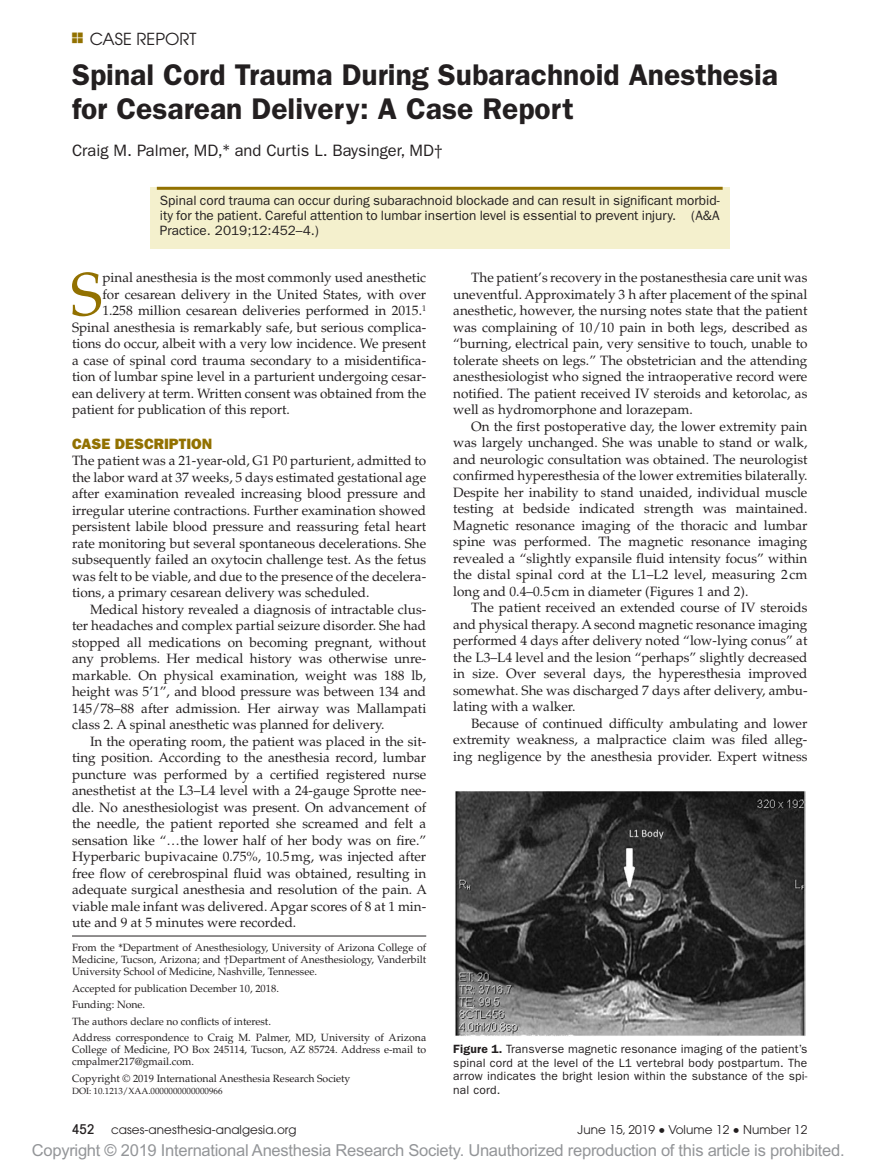
<style>
.page{position:relative;width:878px;height:1175px;background:#fff}
.page>*{position:absolute;margin:0;border:0;box-sizing:border-box;transform-origin:0 0}
.t1{font:60.6px "Palatino LT Std";color:#927100}
.t2{font:600 30px/33px "ITC Franklin Gothic Std";color:#231f20}
.t3{font:16.5px "Arial MT Std";letter-spacing:-.015em;color:#939598}
.t4{font:16.5px "ITC Franklin Gothic Std";color:#231f20}
.t5{font:16.5px "Avant Garde";color:#231f20}
.t6{font:15px "ITC Franklin Gothic Std Hvy";color:#927100}
.t7{font:13.5px/16.5px "Palatino LT Std";color:#231f20;text-align:justify}
.t8{font:13.5px/15px "ITC Franklin Gothic Std";color:#231f20;text-align:justify}
.t9{font:12px/13.5px "ITC Franklin Gothic Std";letter-spacing:.015em;color:#231f20;text-align:justify}
.t10{font:12px "Avant Garde";letter-spacing:.005em;color:#231f20}
.t11{font:10.5px/12px "Palatino LT Std";color:#231f20}
.t12{font:9px "Palatino LT Std";color:#231f20}
.s1{font-family:"Cambria Math"}
.s2{font-weight:600}
.s3{font-weight:500;font-stretch:condensed;font-size:13.5px}
.s4{font-family:"Gandhari Unicode";font-size:18.75px}
</style>
<div class="page">
<div style="left:150px;top:187px;width:579px;height:61px;background:#f4f0cd"></div>
<hr style="left:157px;top:187px;width:565px;height:3px;background:#927100">
<hr style="left:72px;top:935px;width:354px;height:1px;background:#231f20">
<img style="left:455px;top:791px;width:350px;height:245px">
<p class="t5" style="left:90px;top:29px;width:108px">CASE REPORT</p>
<h2 class="t2" style="left:72px;top:59px;width:707px">Spinal Cord Trauma During Subarachnoid Anesthesia for Cesarean Delivery: A Case Report</h2>
<p class="t4" style="left:72px;top:141px;width:372px">Craig M. Palmer, MD,<span class="s1">*</span> and Curtis L. Baysinger, MD<span class="s1">†</span></p>
<p class="t8" style="left:160px;top:193px;width:561px">Spinal cord trauma can occur during subarachnoid blockade and can result in significant morbid&shy;ity for the patient. Careful attention to lumbar insertion level is essential to prevent injury. (A&amp;A Practice. 2019;12:452–4.)</p>
<h1 class="t1" style="left:71px;top:259px;width:33px">S</h1>
<p class="t7" style="left:102px;top:269px;width:325px">pinal anesthesia is the most commonly used anesthetic</p>
<p class="t7" style="left:102px;top:286px;width:325px">for cesarean delivery in the United States, with over</p>
<p class="t7" style="left:102px;top:302px;width:325px">1.258 million cesarean deliveries performed in 2015.<sup>1</sup></p>
<p class="t7" style="left:72px;top:319px;width:356px">Spinal anesthesia is remarkably safe, but serious complica-</p>
<p class="t7" style="left:72px;top:335px;width:355px">tions do occur, albeit with a very low incidence. We present</p>
<p class="t7" style="left:72px;top:352px;width:355px">a case of spinal cord trauma secondary to a misidentifica-</p>
<p class="t7" style="left:72px;top:368px;width:355px">tion of lumbar spine level in a parturient undergoing cesar-</p>
<p class="t7" style="left:72px;top:385px;width:355px">ean delivery at term. Written consent was obtained from the</p>
<p class="t7" style="left:72px;top:401px;width:219px">patient for publication of this report.</p>
<p class="t6" style="left:72px;top:435px;width:142px">CASE DESCRIPTION</p>
<p class="t7" style="left:72px;top:452px;width:356px">The patient was a 21-year-old, G1 P0 parturient, admitted to the labor ward at 37 weeks, 5 days estimated gestational age after examination revealed increasing blood pressure and irregular uterine contractions. Further examination showed persistent labile blood pressure and reassuring fetal heart rate monitoring but several spontaneous decelerations. She subsequently failed an oxytocin challenge test. As the fetus was felt to be viable, and due to the presence of the decelera&shy;tions, a primary cesarean delivery was scheduled.</p>
<p class="t7" style="left:72px;top:601px;width:356px;text-indent:18px">Medical history revealed a diagnosis of intractable clus&shy;ter headaches and complex partial seizure disorder. She had stopped all medications on becoming pregnant, without any problems. Her medical history was otherwise unre&shy;markable. On physical examination, weight was 188 lb, height was 5’1”, and blood pressure was between 134 and 145/78–88 after admission. Her airway was Mallampati class 2. A spinal anesthetic was planned for delivery.</p>
<p class="t7" style="left:72px;top:733px;width:356px;text-indent:18px">In the operating room, the patient was placed in the sit&shy;ting position. According to the anesthesia record, lumbar puncture was performed by a certified registered nurse anesthetist at the L3–L4 level with a 24-gauge Sprotte nee&shy;dle. No anesthesiologist was present. On advancement of the needle, the patient reported she screamed and felt a sensation like “…the lower half of her body was on fire.” Hyperbaric bupivacaine 0.75%, 10.5mg, was injected after free flow of cerebrospinal fluid was obtained, resulting in adequate surgical anesthesia and resolution of the pain. A viable male infant was delivered. Apgar scores of 8 at 1 min&shy;ute and 9 at 5 minutes were recorded.</p>
<p class="t11" style="left:72px;top:942px;width:356px;text-align:justify">From the <span class="s1">*</span>Department of Anesthesiology, University of Arizona College of Medicine, Tucson, Arizona; and <span class="s1">†</span>Department of Anesthesiology, Vanderbilt University School of Medicine, Nashville, Tennessee.</p>
<p class="t11" style="left:72px;top:980px;width:356px;line-height:16.5px">Accepted for publication December 10, 2018.<br>Funding: None.<br>The authors declare no conflicts of interest.<br>Address correspondence to Craig M. Palmer, MD, University of Arizona</p>
<p class="t11" style="left:72px;top:1044px;width:355px">College of Medicine, PO Box 245114, Tucson, AZ 85724. Address e-mail to cmpalmer217@gmail.com.</p>
<p class="t11" style="left:72px;top:1072px;width:280px">Copyright © 2019 International Anesthesia Research Society</p>
<p class="t12" style="left:72px;top:1085px;width:152px">DOI: 10.1213/XAA.0000000000000966</p>
<p class="t7" style="left:453px;top:269px;width:356px;text-indent:18px">The patient’s recovery in the postanesthesia care unit was uneventful. Approximately 3 h after placement of the spinal anesthetic, however, the nursing notes state that the patient was complaining of 10/10 pain in both legs, described as “burning, electrical pain, very sensitive to touch, unable to tolerate sheets on legs.” The obstetrician and the attending anesthesiologist who signed the intraoperative record were notified. The patient received IV steroids and ketorolac, as well as hydromorphone and lorazepam.</p>
<p class="t7" style="left:453px;top:418px;width:356px;text-indent:18px">On the first postoperative day, the lower extremity pain was largely unchanged. She was unable to stand or walk, and neurologic consultation was obtained. The neurologist confirmed hyperesthesia of the lower extremities bilaterally.<br>Despite her inability to stand unaided, individual muscle testing at bedside indicated strength was maintained.<br>Magnetic resonance imaging of the thoracic and lumbar spine was performed. The magnetic resonance imaging revealed a “slightly expansile fluid intensity focus” within the distal spinal cord at the L1–L2 level, measuring 2cm long and 0.4–0.5cm in diameter (Figures 1 and 2).</p>
<p class="t7" style="left:453px;top:599px;width:356px;text-indent:18px">The patient received an extended course of IV steroids and physical therapy. A second magnetic resonance imaging performed 4 days after delivery noted “low-lying conus” at the L3–L4 level and the lesion “perhaps” slightly decreased in size. Over several days, the hyperesthesia improved somewhat. She was discharged 7 days after delivery, ambu&shy;lating with a walker.</p>
<p class="t7" style="left:453px;top:715px;width:356px;text-indent:18px">Because of continued difficulty ambulating and lower extremity weakness, a malpractice claim was filed alleg&shy;ing negligence by the anesthesia provider. Expert witness</p>
<p class="t9" style="left:453px;top:1042px;width:356px"><span class="s2">Figure 1.</span> Transverse magnetic resonance imaging of the patient’s spinal cord at the level of the L1 vertebral body postpartum. The arrow indicates the bright lesion within the substance of the spi&shy;nal cord.</p>
<p class="t10" style="left:72px;top:1123px;width:226px"><span class="s3">452</span> cases-anesthesia-analgesia.org</p>
<p class="t10" style="left:577px;top:1123px;width:231px">June 15, 2019 <span class="s4">•</span> Volume 12 <span class="s4">•</span> Number 12</p>
<p class="t3" style="left:32px;top:1141px;width:814px">Copyright © 2019 International Anesthesia Research Society. Unauthorized reproduction of this article is prohibited.</p>
</div>
